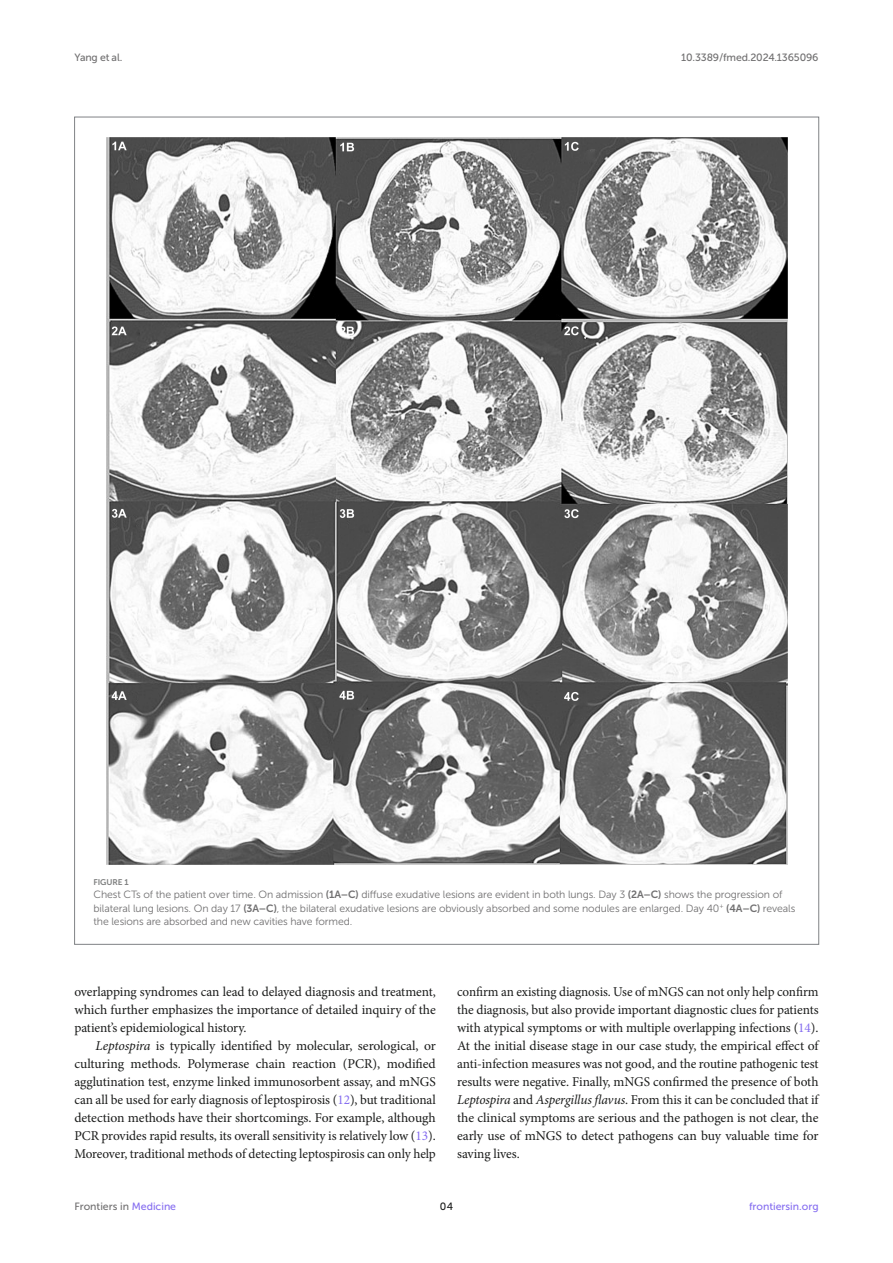
<style>
.page{position:relative;width:893px;height:1263px;background:#fff}
.page>*{position:absolute;margin:0;border:0;box-sizing:border-box;transform-origin:0 0}
.TEXT{font:13.5px/18px "Minion Pro";letter-spacing:-.005em;color:#1b1c1b;text-align:justify}
.FIG_LEG{font:10.5px/13.5px "Museo Sans 300";letter-spacing:-.01em;color:#706f70}
.t1{font:10.5px "Museo Sans 500";letter-spacing:-.015em;color:#706f70}
.t2{font:10.5px "Museo Sans 500";color:#856df0}
.t3{font:10.5px "Museo Sans 500";color:#1b1c1b}
.FIG_HD{font:8.25px "Museo Sans 700";letter-spacing:-.01em;color:#7e7f7f}
.s1{font-family:"Museo Sans 700"}
.s2{font-style:italic}
.s3{color:#856df0}
</style>
<div class="page">
<img style="left:106px;top:137px;width:682px;height:728px">
<p class="t1" style="left:74px;top:51px;width:49px">Yang et al.</p>
<p class="t1" style="left:681px;top:51px;width:139px">10.3389/fmed.2024.1365096</p>
<p class="FIG_HD" style="left:94px;top:877px;width:37px">FIGURE 1</p>
<p class="FIG_LEG" style="left:94px;top:888px;width:703px">Chest CTs of the patient over time. On admission <span class="s1">(1A–C)</span> diffuse exudative lesions are evident in both lungs. Day 3 <span class="s1">(2A–C)</span> shows the progression of bilateral lung lesions. On day 17 <span class="s1">(3A–C)</span>, the bilateral exudative lesions are obviously absorbed and some nodules are enlarged. Day 40<sup>+</sup> <span class="s1">(4A–C)</span> reveals the lesions are absorbed and new cavities have formed.</p>
<p class="TEXT" style="left:74px;top:983px;width:363px">overlapping syndromes can lead to delayed diagnosis and treatment, which further emphasizes the importance of detailed inquiry of the patient’s epidemiological history.</p>
<p class="TEXT" style="left:74px;top:1037px;width:363px;text-indent:21px"><span class="s2">Leptospira</span> is typically identified by molecular, serological, or culturing methods. Polymerase chain reaction (PCR), modified agglutination test, enzyme linked immunosorbent assay, and mNGS can all be used for early diagnosis of leptospirosis (<span class="s3">12</span>), but traditional detection methods have their shortcomings. For example, although PCR provides rapid results, its overall sensitivity is relatively low (<span class="s3">13</span>).<br>Moreover, traditional methods of detecting leptospirosis can only help</p>
<p class="TEXT" style="left:457px;top:983px;width:363px">confirm an existing diagnosis. Use of mNGS can not only help confirm the diagnosis, but also provide important diagnostic clues for patients with atypical symptoms or with multiple overlapping infections (<span class="s3">14</span>).<br>At the initial disease stage in our case study, the empirical effect of anti-infection measures was not good, and the routine pathogenic test results were negative. Finally, mNGS confirmed the presence of both <span class="s2">Leptospira</span> and <span class="s2">Aspergillus flavus</span>. From this it can be concluded that if the clinical symptoms are serious and the pathogen is not clear, the early use of mNGS to detect pathogens can buy valuable time for saving lives.</p>
<p class="t1" style="left:74px;top:1200px;width:103px">Frontiers in <span class="s3">Medicine</span></p>
<p class="t3" style="left:440px;top:1200px;width:15px">04</p>
<p class="t2" style="left:749px;top:1200px;width:71px">frontiersin.org</p>
</div>
